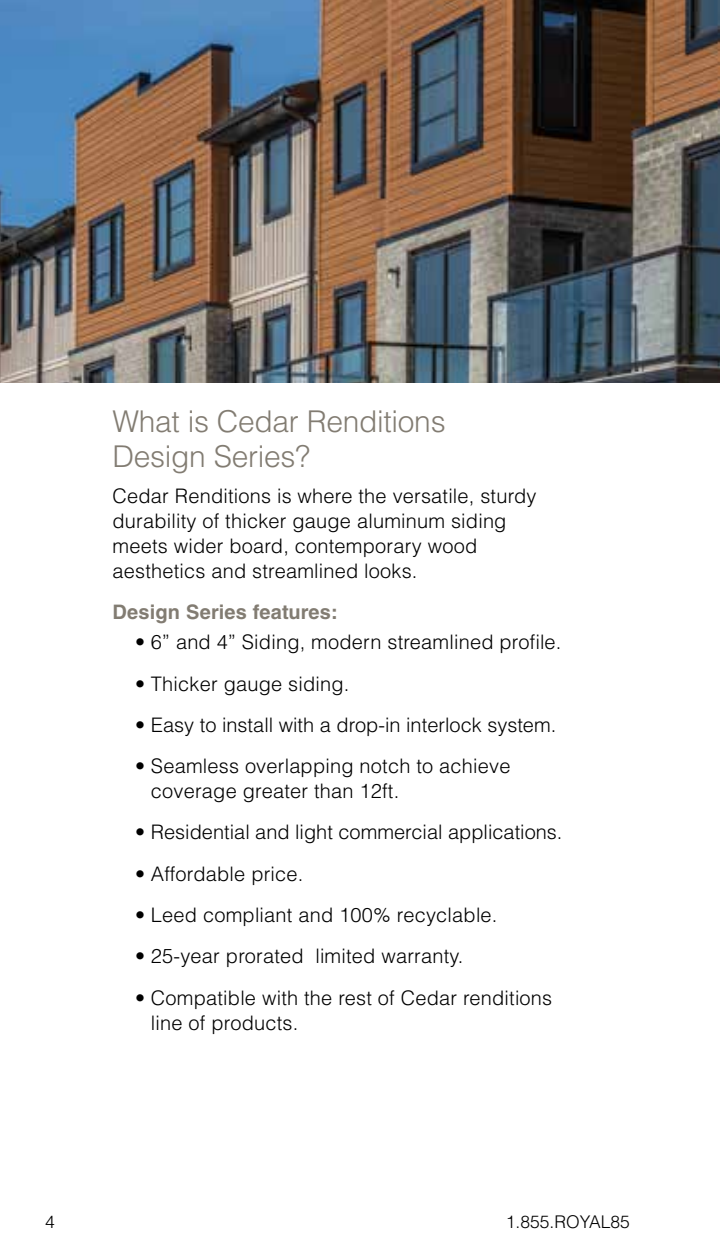
<style>
.page{position:relative;width:720px;height:1260px;background:#fff}
.page>*{position:absolute;margin:0;border:0;box-sizing:border-box;transform-origin:0 0}
.t1{font:300 30px/35px "Helvetica LT Std";letter-spacing:-.01em;color:#827c72}
.t2{font:300 20px/25px "Helvetica LT Std";letter-spacing:.01em;color:#000}
.t3{font:700 20px "Helvetica LT Std";letter-spacing:.01em;color:#827c72}
.t4{font:300 17.5px "Helvetica LT Std";color:#000}
</style>
<div class="page">
<img style="left:0;top:0;width:720px;height:382px">
<h1 class="t1" style="left:112px;top:404px;width:335px">What is Cedar Renditions<br>Design Series?</h1>
<p class="t2" style="left:112px;top:483px;width:426px">Cedar Renditions is where the versatile, sturdy durability of thicker gauge aluminum siding meets wider board, contemporary wood aesthetics and streamlined looks.</p>
<p class="t3" style="left:112px;top:600px;width:227px">Design Series features:</p>
<p class="t2" style="left:135px;top:630px;width:428px">• 6” and 4” Siding, modern streamlined profile.</p>
<p class="t2" style="left:135px;top:671px;width:216px">• Thicker gauge siding.</p>
<p class="t2" style="left:135px;top:712px;width:423px">• Easy to install with a drop-in interlock system.</p>
<p class="t2" style="left:151px;top:753px;width:361px;text-indent:-16px">• Seamless overlapping notch to achieve coverage greater than 12ft.</p>
<p class="t2" style="left:135px;top:820px;width:429px">• Residential and light commercial applications.</p>
<p class="t2" style="left:135px;top:861px;width:170px">• Affordable price.</p>
<p class="t2" style="left:135px;top:902px;width:364px">• Leed compliant and 100% recyclable.</p>
<p class="t2" style="left:135px;top:943px;width:330px">• 25-year prorated limited warranty.</p>
<p class="t2" style="left:151px;top:985px;width:403px;text-indent:-16px">• Compatible with the rest of Cedar renditions line of products.</p>
<p class="t4" style="left:45px;top:1210px;width:11px">4</p>
<p class="t4" style="left:506px;top:1210px;width:126px">1.855.ROYAL85</p>
</div>
